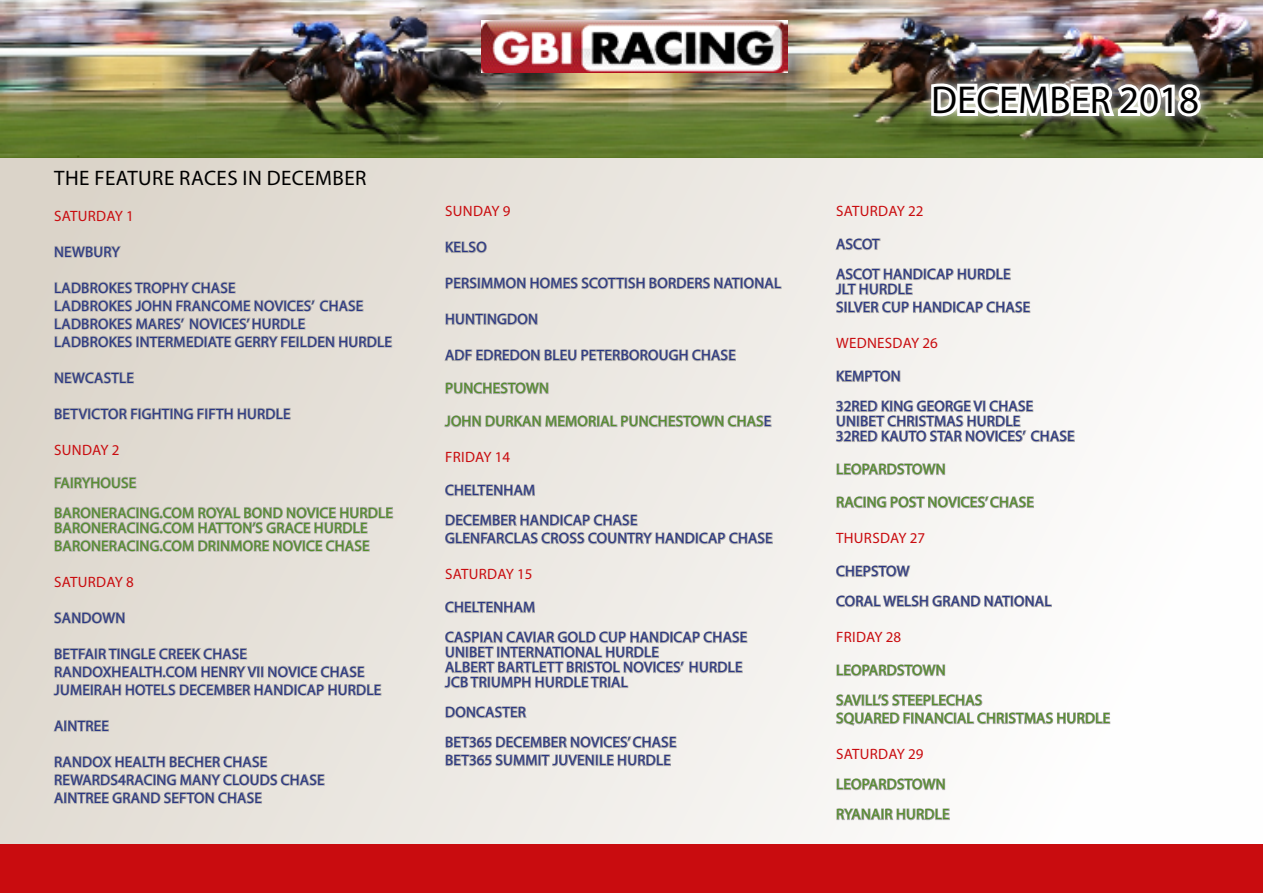
<style>
.page{position:relative;width:1263px;height:893px;background:#fff}
.page>*{position:absolute;margin:0;border:0;box-sizing:border-box;transform-origin:0 0}
.t1{font:39px "Myriad Pro";color:#000}
.t2{font:21px "Myriad Pro";letter-spacing:.02em;color:#000}
.t3{font:15px/18px "Myriad Pro";letter-spacing:.02em;color:#283583}
.t4{font:15px/30px "Myriad Pro";letter-spacing:.02em;color:#518d25}
.t5{font:15px "Myriad Pro";letter-spacing:.02em;color:#c90c0f}
.s1{color:#283583}
</style>
<div class="page">
<div style="left:0;top:156px;width:1263px;height:689px;background:linear-gradient(to right,#ddd6cc,#fefefe)"></div>
<img style="left:0;top:0;width:1263px;height:157px">
<img style="left:481px;top:20px;width:306px;height:53px">
<div style="left:0;top:844px;width:1263px;height:49px;background:#c90c0f"></div>
<div style="left:922px;top:74px;width:288px;height:51px;background:#fff;opacity:.75"></div>
<img style="left:927px;top:79px;width:277px;height:41px">
<svg style="left:54px;top:225px;width:339px;height:206px;background:#d7d2ca"></svg>
<svg style="left:54px;top:467px;width:83px;height:23px;background:#ccc8c1"></svg>
<svg style="left:54px;top:496px;width:340px;height:67px;background:#cfcbc6"></svg>
<svg style="left:52px;top:591px;width:330px;height:145px;background:#dcd7d1"></svg>
<svg style="left:52px;top:746px;width:273px;height:62px;background:#d2cfc9"></svg>
<svg style="left:445px;top:240px;width:43px;height:14px"></svg>
<svg style="left:445px;top:267px;width:337px;height:32px;background:#dad7d2"></svg>
<svg style="left:445px;top:309px;width:93px;height:20px;background:#cecbc7"></svg>
<svg style="left:443px;top:339px;width:329px;height:107px;background:#e1ded9"></svg>
<svg style="left:444px;top:474px;width:330px;height:74px;background:#e0ddd9"></svg>
<svg style="left:443px;top:591px;width:305px;height:186px;background:#e0ddd9"></svg>
<svg style="left:834px;top:228px;width:47px;height:23px"></svg>
<svg style="left:834px;top:258px;width:197px;height:66px"></svg>
<svg style="left:834px;top:360px;width:241px;height:159px"></svg>
<svg style="left:835px;top:545px;width:218px;height:81px"></svg>
<svg style="left:835px;top:644px;width:276px;height:90px"></svg>
<svg style="left:836px;top:758px;width:114px;height:66px"></svg>
<h2 class="t2" style="left:54px;top:165px;width:314px">THE FEATURE RACES IN DECEMBER</h2>
<p class="t5" style="left:54px;top:206px;width:81px">SATURDAY 1</p>
<p class="t3" style="left:54px;top:243px;width:67px">NEWBURY</p>
<p class="t3" style="left:54px;top:279px;width:339px">LADBROKES TROPHY CHASE<br>LADBROKES JOHN FRANCOME NOVICES’ CHASE LADBROKES MARES’ NOVICES’ HURDLE<br>LADBROKES INTERMEDIATE GERRY FEILDEN HURDLE</p>
<p class="t3" style="left:54px;top:369px;width:81px">NEWCASTLE</p>
<p class="t3" style="left:54px;top:405px;width:238px">BETVICTOR FIGHTING FIFTH HURDLE</p>
<p class="t5" style="left:54px;top:440px;width:67px">SUNDAY 2</p>
<p class="t4" style="left:54px;top:468px;width:340px">FAIRYHOUSE<br>BARONERACING.COM ROYAL BOND NOVICE HURDLE</p>
<p class="t4" style="left:54px;top:519px;width:317px;line-height:18px">BARONERACING.COM HATTON’S GRACE HURDLE<br>BARONERACING.COM DRINMORE NOVICE CHASE</p>
<p class="t5" style="left:54px;top:572px;width:81px">SATURDAY 8</p>
<p class="t3" style="left:54px;top:609px;width:73px">SANDOWN</p>
<p class="t3" style="left:54px;top:645px;width:329px">BETFAIR TINGLE CREEK CHASE<br>RANDOXHEALTH.COM HENRY VII NOVICE CHASE<br>JUMEIRAH HOTELS DECEMBER HANDICAP HURDLE</p>
<p class="t3" style="left:54px;top:717px;width:56px">AINTREE</p>
<p class="t3" style="left:54px;top:753px;width:272px">RANDOX HEALTH BECHER CHASE<br>REWARDS4RACING MANY CLOUDS CHASE<br>AINTREE GRAND SEFTON CHASE</p>
<p class="t5" style="left:445px;top:202px;width:67px">SUNDAY 9</p>
<p class="t3" style="left:445px;top:238px;width:43px">KELSO</p>
<p class="t3" style="left:445px;top:274px;width:337px">PERSIMMON HOMES SCOTTISH BORDERS NATIONAL</p>
<p class="t3" style="left:445px;top:310px;width:94px">HUNTINGDON</p>
<p class="t3" style="left:445px;top:346px;width:292px">ADF EDREDON BLEU PETERBOROUGH CHASE</p>
<p class="t4" style="left:445px;top:373px;width:105px">PUNCHESTOWN</p>
<p class="t4" style="left:445px;top:406px;width:328px">JOHN DURKAN MEMORIAL PUNCHESTOWN CHAS<span class="s1">E</span></p>
<p class="t5" style="left:445px;top:448px;width:67px">FRIDAY 14</p>
<p class="t3" style="left:445px;top:475px;width:194px;line-height:30px">CHELTENHAM<br>DECEMBER HANDICAP CHASE</p>
<p class="t3" style="left:445px;top:529px;width:329px">GLENFARCLAS CROSS COUNTRY HANDICAP CHASE</p>
<p class="t5" style="left:445px;top:565px;width:89px">SATURDAY 15</p>
<p class="t3" style="left:445px;top:592px;width:304px;line-height:30px">CHELTENHAM<br>CASPIAN CAVIAR GOLD CUP HANDICAP CHASE</p>
<p class="t3" style="left:445px;top:645px;width:299px;line-height:15px">UNIBET INTERNATIONAL HURDLE<br>ALBERT BARTLETT BRISTOL NOVICES’ HURDLE<br>JCB TRIUMPH HURDLE TRIAL</p>
<p class="t3" style="left:445px;top:697px;width:233px;line-height:30px">DONCASTER<br>BET365 DECEMBER NOVICES’ CHASE</p>
<p class="t3" style="left:445px;top:751px;width:227px">BET365 SUMMIT JUVENILE HURDLE</p>
<h1 class="t1" style="left:931px;top:76px;width:269px">DECEMBER 2018</h1>
<p class="t5" style="left:836px;top:202px;width:89px">SATURDAY 22</p>
<p class="t3" style="left:836px;top:229px;width:176px;line-height:30px">ASCOT<br>ASCOT HANDICAP HURDLE</p>
<p class="t3" style="left:836px;top:280px;width:195px">JLT HURDLE<br>SILVER CUP HANDICAP CHASE</p>
<p class="t5" style="left:836px;top:334px;width:103px">WEDNESDAY 26</p>
<p class="t3" style="left:836px;top:361px;width:199px;line-height:30px">KEMPTON<br>32RED KING GEORGE VI CHASE</p>
<p class="t3" style="left:836px;top:414px;width:240px;line-height:15px">UNIBET CHRISTMAS HURDLE<br>32RED KAUTO STAR NOVICES’ CHASE</p>
<p class="t4" style="left:836px;top:454px;width:111px">LEOPARDSTOWN</p>
<p class="t4" style="left:836px;top:487px;width:199px">RACING POST NOVICES’ CHASE</p>
<p class="t5" style="left:836px;top:529px;width:91px">THURSDAY 27</p>
<p class="t3" style="left:836px;top:556px;width:217px;line-height:30px">CHEPSTOW<br>CORAL WELSH GRAND NATIONAL</p>
<p class="t5" style="left:836px;top:628px;width:67px">FRIDAY 28</p>
<p class="t4" style="left:836px;top:655px;width:148px">LEOPARDSTOWN<br>SAVILL’S STEEPLECHAS</p>
<p class="t4" style="left:836px;top:703px;width:275px">SQUARED FINANCIAL CHRISTMAS HURDLE</p>
<p class="t5" style="left:836px;top:745px;width:89px">SATURDAY 29</p>
<p class="t4" style="left:836px;top:769px;width:115px">LEOPARDSTOWN<br>RYANAIR HURDLE</p>
</div>
